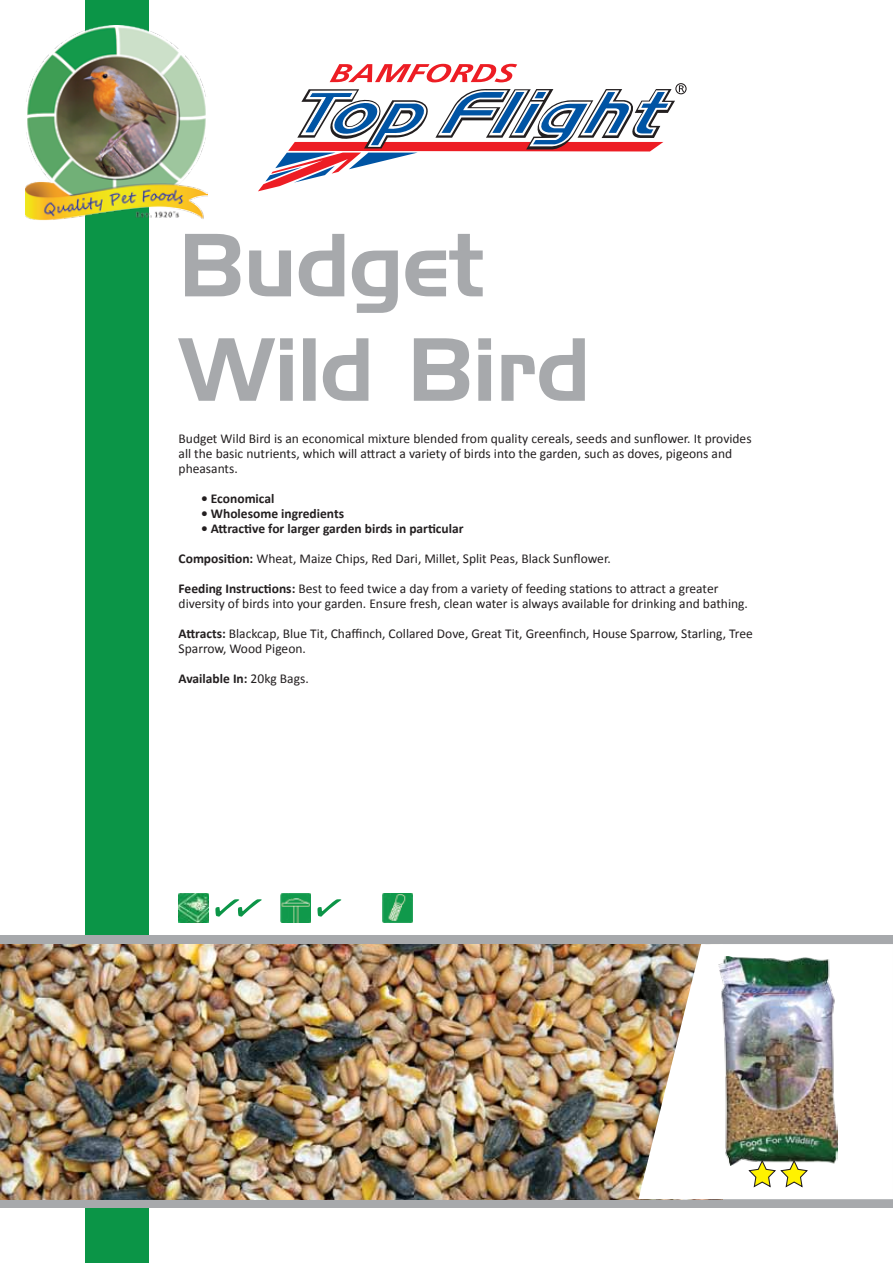
<style>
.page{position:relative;width:893px;height:1263px;background:#fff}
.page>*{position:absolute;margin:0;border:0;box-sizing:border-box;transform-origin:0 0}
.t1{font:87px/104.4px "Handel Gothic";color:#a7a9ac}
.t2{font:13.5px/15px "Calibri";color:#231f20}
.t3{font:700 13.5px "Calibri";color:#231f20}
.s1{font-weight:700}
.s2{font-weight:400}
</style>
<div class="page">
<div style="left:85px;top:0;width:64px;height:1263px;background:#0b9547"></div>
<div style="left:0;top:935px;width:893px;height:273px;background:#a7a9ac"></div>
<img style="left:0;top:944px;width:638px;height:255px">
<img style="left:638px;top:944px;width:255px;height:255px">
<img style="left:719px;top:957px;width:118px;height:208px">
<svg style="left:747px;top:1159px;width:62px;height:29px;background:#d4d293"></svg>
<img style="left:383px;top:893px;width:29px;height:30px">
<img style="left:281px;top:893px;width:29px;height:30px">
<svg style="left:317px;top:899px;width:24px;height:18px"></svg>
<img style="left:179px;top:893px;width:29px;height:30px">
<svg style="left:215px;top:899px;width:47px;height:18px"></svg>
<div style="left:675px;top:83px;width:12px;height:11px;border:1px solid #231f20;border-radius:50%"></div>
<svg style="left:258px;top:64px;width:426px;height:127px"></svg>
<img style="left:26px;top:26px;width:182px;height:194px">
<h1 class="t1" style="left:179px;top:219px;width:413px">Budget<br>Wild Bird</h1>
<p class="t2" style="left:179px;top:430px;width:574px">Budget Wild Bird is an economical mixture blended from quality cereals, seeds and sunflower. It provides all the basic nutrients, which will attract a variety of birds into the garden, such as doves, pigeons and pheasants.</p>
<p class="t3" style="left:201px;top:490px;width:75px">• Economical</p>
<p class="t3" style="left:201px;top:505px;width:145px">• Wholesome ingredients</p>
<p class="t3" style="left:201px;top:520px;width:264px">• Attractive for larger garden birds in particular</p>
<p class="t2" style="left:179px;top:550px;width:434px"><span class="s1">Composition:</span> Wheat, Maize Chips, Red Dari, Millet, Split Peas, Black Sunflower.</p>
<p class="t2" style="left:179px;top:580px;width:571px"><span class="s1">Feeding Instructions:</span> Best to feed twice a day from a variety of feeding stations to attract a greater diversity of birds into your garden. Ensure fresh, clean water is always available for drinking and bathing.</p>
<p class="t2" style="left:179px;top:625px;width:576px"><span class="s1">Attracts:</span> Blackcap, Blue Tit, Chaffinch, Collared Dove, Great Tit, Greenfinch, House Sparrow, Starling, Tree<br>Sparrow, Wood Pigeon.</p>
<p class="t3" style="left:179px;top:670px;width:132px">Available In: <span class="s2">20kg Bags.</span></p>
</div>
